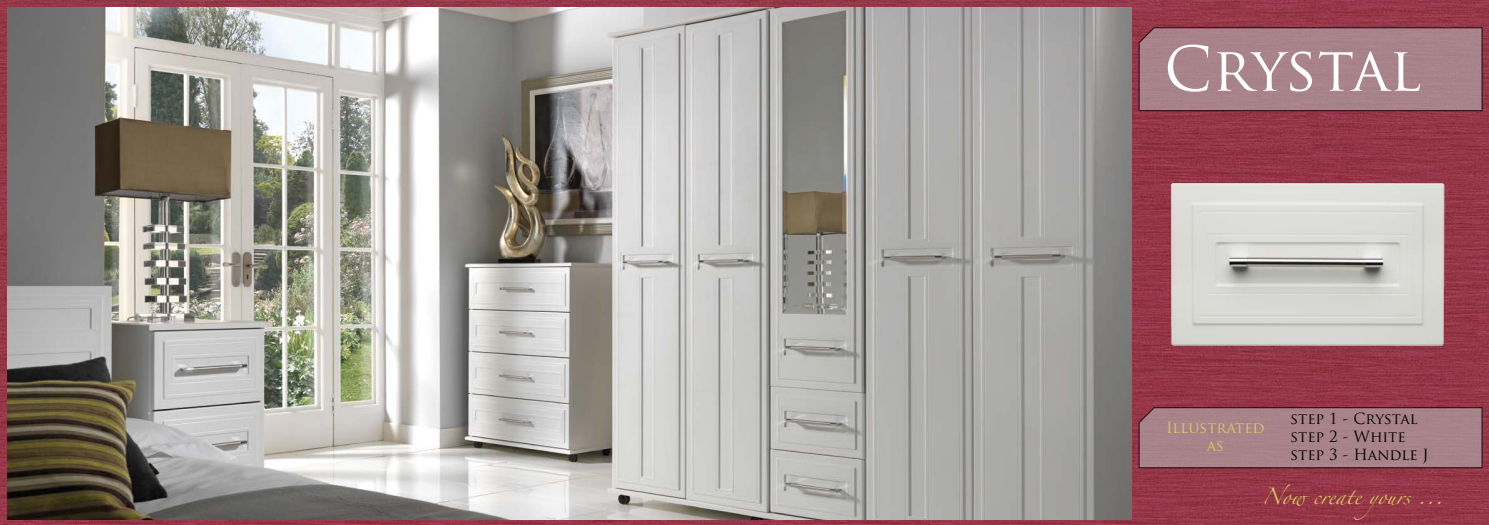
<style>
.page{position:relative;width:1489px;height:525px;background:#fff}
.page>*{position:absolute;margin:0;border:0;box-sizing:border-box;transform-origin:0 0}
.t1{font:60px "Trajan Pro";color:#fff}
.t2{font:15px/18px "Trajan Pro";color:#000}
.t3{font:15px "Zapfino";color:#d7ca5a}
.t4{font:15px/18px "Trajan Pro";color:#d7ca5a;text-align:center}
</style>
<div class="page">
<img style="left:0;top:0;width:1488px;height:524px">
<img style="left:7px;top:8px;width:1124px;height:511px">
<svg style="left:1137px;top:26px;width:346px;height:86px;background:#a37d84"></svg>
<svg style="left:1137px;top:405px;width:346px;height:63px;background:#a27b82"></svg>
<img style="left:1141px;top:139px;width:336px;height:247px">
<h1 class="t1" style="left:1163px;top:31px;width:259px">Crystal</h1>
<p class="t4" style="left:1165px;top:418px;width:100px">Illustrated as</p>
<p class="t2" style="left:1290px;top:409px;width:140px">step 1 - Crystal step 2 - White step 3 - Handle J</p>
<p class="t3" style="left:1261px;top:489px;width:183px">Now create yours ...</p>
</div>
